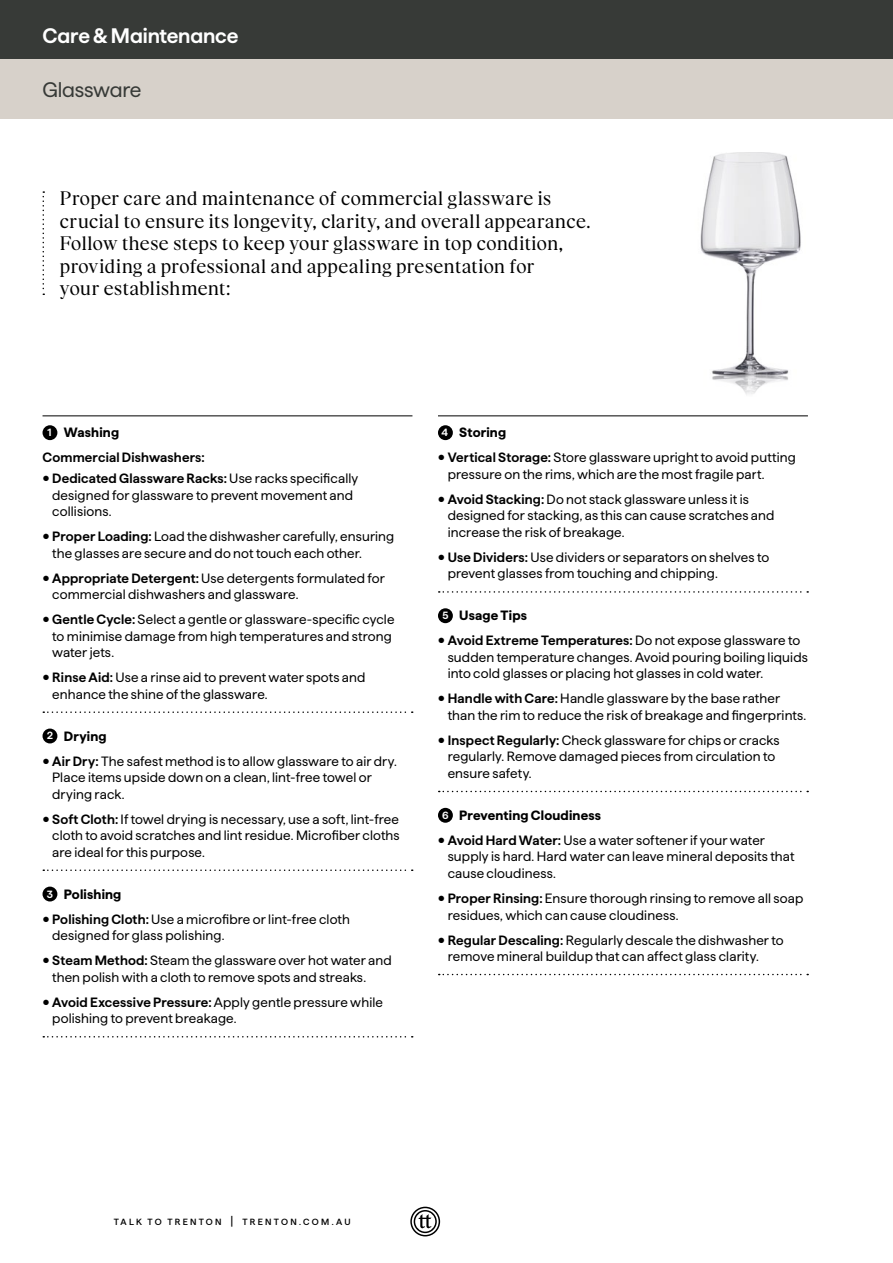
<style>
.page{position:relative;width:893px;height:1263px;background:#fff}
.page>*{position:absolute;margin:0;border:0;box-sizing:border-box;transform-origin:0 0}
.t1{font:21px "Haffer";letter-spacing:-.01em;color:#373a37}
.t2{font:600 21px "Haffer";letter-spacing:-.005em;color:#fff}
.t3{font:19.5px/22.5px "FT Bureau";letter-spacing:-.01em;color:#000}
.t4{font:13.5px/16.5px "Haffer";letter-spacing:.01em;color:#000}
.t5{font:700 13.5px "Haffer";letter-spacing:.015em;color:#000}
.t6{font:600 13.5px/25px "Haffer";letter-spacing:.015em;color:#000}
.t7{font:500 9px "Haffer";letter-spacing:.25em;color:#000}
.s1{font-size:10.5px;color:#fff}
.s2{font-weight:700}
.s3{font-weight:600}
.s4{font-weight:600;font-size:10.5px;color:#fff}
.s5{font-size:13.5px}
</style>
<div class="page">
<svg style="left:410px;top:1207px;width:30px;height:29px"></svg>
<div style="left:0;top:0;width:893px;height:60px;background:#373a37"></div>
<div style="left:0;top:60px;width:893px;height:59px;background:#d7d1ca"></div>
<hr style="left:43px;top:416px;width:369px;height:1px;background:#000">
<svg style="left:43px;top:711px;width:370px;height:2px"></svg>
<svg style="left:43px;top:869px;width:370px;height:2px"></svg>
<svg style="left:43px;top:1036px;width:370px;height:1px"></svg>
<div style="left:43px;top:425px;width:14px;height:15px;background:#000;border-radius:50%"></div>
<div style="left:43px;top:728px;width:14px;height:15px;background:#000;border-radius:50%"></div>
<div style="left:43px;top:887px;width:14px;height:14px;background:#000;border-radius:50%"></div>
<hr style="left:438px;top:416px;width:370px;height:1px;background:#000">
<svg style="left:439px;top:591px;width:369px;height:2px"></svg>
<svg style="left:439px;top:791px;width:369px;height:1px"></svg>
<svg style="left:439px;top:974px;width:369px;height:1px"></svg>
<div style="left:438px;top:425px;width:15px;height:15px;background:#000;border-radius:50%"></div>
<div style="left:438px;top:608px;width:15px;height:15px;background:#000;border-radius:50%"></div>
<div style="left:438px;top:808px;width:15px;height:15px;background:#000;border-radius:50%"></div>
<svg style="left:43px;top:191px;width:1px;height:104px"></svg>
<img style="left:700px;top:152px;width:101px;height:243px">
<h1 class="t2" style="left:43px;top:20px;width:197px">Care &amp; Maintenance</h1>
<h1 class="t1" style="left:43px;top:74px;width:100px">Glassware</h1>
<h1 class="t1" style="left:43px;top:74px;width:133px">Crown C ystal</h1>
<p class="t3" style="left:60px;top:185px;width:533px">Proper care and maintenance of commercial glassware is crucial to ensure its longevity, clarity, and overall appearance.<br>Follow these steps to keep your glassware in top condition, providing a professional and appealing presentation for<br>your establishment:</p>
<p class="t6" style="left:43px;top:419px;width:164px;text-indent:5px"><span class="s1">1</span> <span class="s2">Washing<br></span>Commercial Dishwashers:</p>
<p class="t4" style="left:52px;top:469px;width:308px;text-indent:-10px">• <span class="s3">Dedicated Glassware Racks:</span> Use racks specifically designed for glassware to prevent movement and collisions.</p>
<p class="t4" style="left:52px;top:527px;width:344px;text-indent:-10px">• <span class="s3">Proper Loading:</span> Load the dishwasher carefully, ensuring the glasses are secure and do not touch each other.</p>
<p class="t4" style="left:52px;top:568px;width:334px;text-indent:-10px">• <span class="s3">Appropriate Detergent:</span> Use detergents formulated for commercial dishwashers and glassware.</p>
<p class="t4" style="left:52px;top:610px;width:344px;text-indent:-10px">• <span class="s3">Gentle Cycle:</span> Select a gentle or glassware-specific cycle to minimise damage from high temperatures and strong water jets.</p>
<p class="t4" style="left:52px;top:668px;width:315px;text-indent:-10px">• <span class="s3">Rinse Aid:</span> Use a rinse aid to prevent water spots and enhance the shine of the glassware.</p>
<p class="t5" style="left:47px;top:726px;width:61px"><span class="s4">2</span> Drying</p>
<p class="t4" style="left:52px;top:751px;width:346px;text-indent:-10px">• <span class="s3">Air Dry:</span> The safest method is to allow glassware to air dry.<br>Place items upside down on a clean, lint-free towel or drying rack.</p>
<p class="t4" style="left:52px;top:809px;width:349px;text-align:justify;text-indent:-10px">• <span class="s3">Soft Cloth:</span> If towel drying is necessary, use a soft, lint-free cloth to avoid scratches and lint residue. Microfiber cloths are ideal for this purpose.</p>
<p class="t5" style="left:47px;top:884px;width:76px"><span class="s4">3</span> Polishing</p>
<p class="t4" style="left:52px;top:909px;width:299px;text-indent:-10px">• <span class="s3">Polishing Cloth:</span> Use a microfibre or lint-free cloth designed for glass polishing.</p>
<p class="t4" style="left:52px;top:951px;width:341px;text-indent:-10px">• <span class="s3">Steam Method:</span> Steam the glassware over hot water and then polish with a cloth to remove spots and streaks.</p>
<p class="t4" style="left:52px;top:992px;width:332px;text-indent:-10px">• <span class="s3">Avoid Excessive Pressure:</span> Apply gentle pressure while polishing to prevent breakage.</p>
<p class="t5" style="left:442px;top:423px;width:66px"><span class="s4">4</span> Storing</p>
<p class="t4" style="left:448px;top:448px;width:350px;text-indent:-10px">• <span class="s3">Vertical Storage:</span> Store glassware upright to avoid putting pressure on the rims, which are the most fragile part.</p>
<p class="t4" style="left:448px;top:490px;width:328px;text-indent:-10px">• <span class="s3">Avoid Stacking:</span> Do not stack glassware unless it is designed for stacking, as this can cause scratches and increase the risk of breakage.</p>
<p class="t4" style="left:448px;top:548px;width:323px;text-indent:-10px">• <span class="s3">Use Dividers:</span> Use dividers or separators on shelves to prevent glasses from touching and chipping.</p>
<p class="t5" style="left:442px;top:606px;width:86px"><span class="s4">5</span> Usage Tips</p>
<p class="t4" style="left:448px;top:631px;width:362px;text-indent:-10px">• <span class="s3">Avoid Extreme Temperatures:</span> Do not expose glassware to sudden temperature changes. Avoid pouring boiling liquids into cold glasses or placing hot glasses in cold water.</p>
<p class="t4" style="left:448px;top:689px;width:360px;text-indent:-10px">• <span class="s3">Handle with Care:</span> Handle glassware by the base rather than the rim to reduce the risk of breakage and fingerprints.</p>
<p class="t4" style="left:448px;top:731px;width:333px;text-indent:-10px">• <span class="s3">Inspect Regularly:</span> Check glassware for chips or cracks regularly. Remove damaged pieces from circulation to ensure safety.</p>
<p class="t5" style="left:442px;top:805px;width:160px"><span class="s4">6</span> Preventing Cloudiness</p>
<p class="t4" style="left:448px;top:831px;width:348px;text-indent:-10px">• <span class="s3">Avoid Hard Water:</span> Use a water softener if your water supply is hard. Hard water can leave mineral deposits that cause cloudiness.</p>
<p class="t4" style="left:448px;top:889px;width:357px;text-indent:-10px">• <span class="s3">Proper Rinsing:</span> Ensure thorough rinsing to remove all soap residues, which can cause cloudiness.</p>
<p class="t4" style="left:448px;top:930px;width:338px;text-indent:-10px">• <span class="s3">Regular Descaling:</span> Regularly descale the dishwasher to remove mineral buildup that can affect glass clarity.</p>
<p class="t7" style="left:114px;top:1215px;width:238px">TALK TO TRENTON <span class="s5">|</span> TRENTON.COM.AU</p>
</div>
